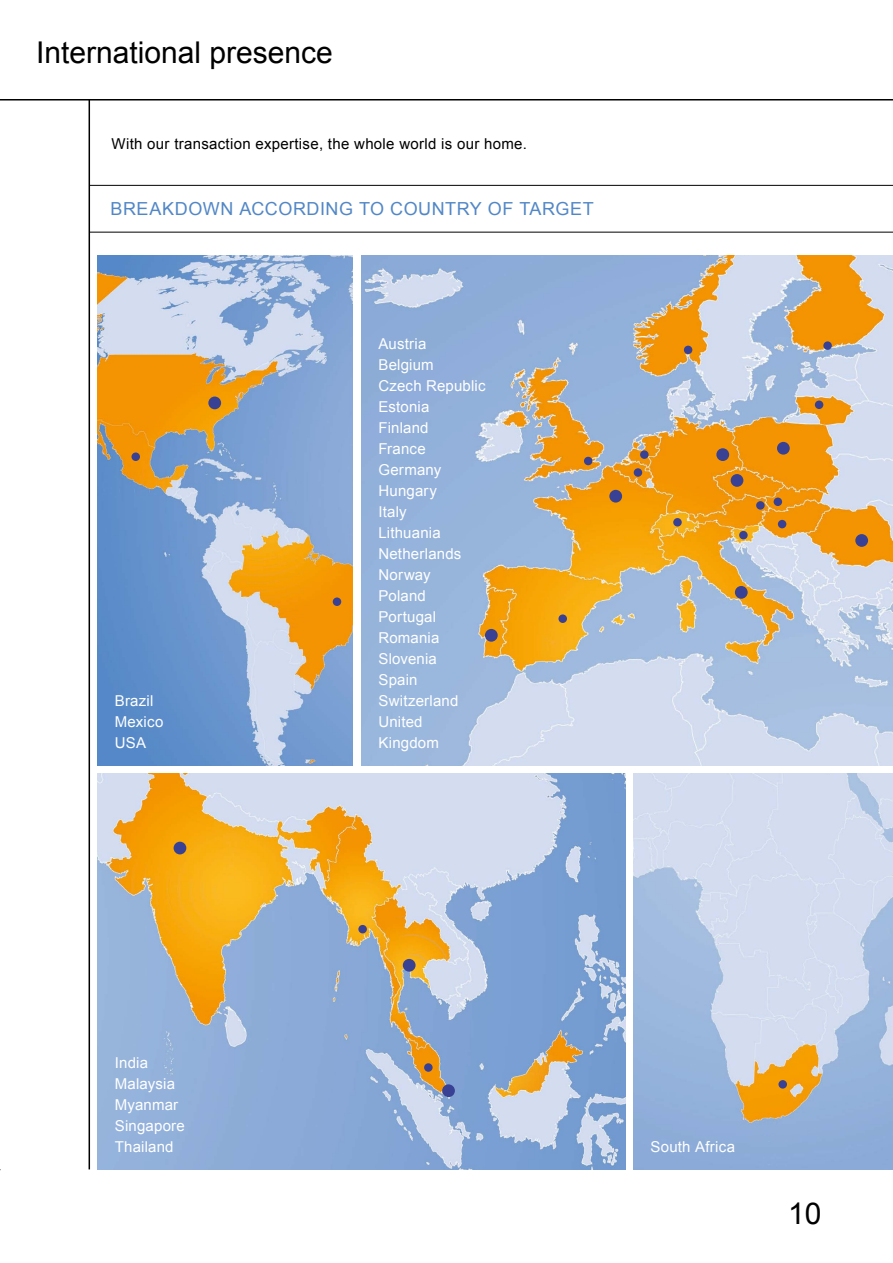
<style>
.page{position:relative;width:893px;height:1263px;background:#fff}
.page>*{position:absolute;margin:0;border:0;box-sizing:border-box;transform-origin:0 0}
.t1{font:30px "Arial";color:#000}
.t2{font:18px "Arial";letter-spacing:.03em;color:#5287c6}
.t3{font:15px/21px "Arial";letter-spacing:.01em;color:#fff}
.t4{font:15px "Arial";letter-spacing:.02em;color:#000}
</style>
<div class="page">
<hr style="left:0;top:99px;width:893px;height:1px;background:#000">
<img style="left:361px;top:255px;width:532px;height:510px">
<img style="left:98px;top:255px;width:255px;height:510px">
<img style="left:634px;top:774px;width:259px;height:395px">
<img style="left:98px;top:774px;width:527px;height:395px">
<hr style="left:89px;top:99px;width:1px;height:1070px;background:#000">
<div style="left:174px;top:842px;width:12px;height:12px;background:#394195;border-radius:50%"></div>
<div style="left:640px;top:450px;width:9px;height:9px;background:#394195;border-radius:50%"></div>
<div style="left:485px;top:629px;width:13px;height:13px;background:#394195;border-radius:50%"></div>
<div style="left:558px;top:614px;width:9px;height:9px;background:#394195;border-radius:50%"></div>
<div style="left:634px;top:468px;width:8px;height:9px;background:#394195;border-radius:50%"></div>
<div style="left:609px;top:490px;width:13px;height:13px;background:#394195;border-radius:50%"></div>
<div style="left:684px;top:346px;width:8px;height:8px;background:#394195;border-radius:50%"></div>
<div style="left:584px;top:457px;width:8px;height:8px;background:#394195;border-radius:50%"></div>
<div style="left:823px;top:341px;width:9px;height:9px;background:#394195;border-radius:50%"></div>
<div style="left:716px;top:448px;width:13px;height:13px;background:#394195;border-radius:50%"></div>
<div style="left:777px;top:442px;width:13px;height:13px;background:#394195;border-radius:50%"></div>
<div style="left:731px;top:474px;width:12px;height:13px;background:#394195;border-radius:50%"></div>
<div style="left:208px;top:396px;width:13px;height:13px;background:#394195;border-radius:50%"></div>
<div style="left:442px;top:1084px;width:13px;height:13px;background:#394195;border-radius:50%"></div>
<div style="left:403px;top:959px;width:13px;height:13px;background:#394195;border-radius:50%"></div>
<div style="left:739px;top:531px;width:9px;height:8px;background:#394195;border-radius:50%"></div>
<div style="left:815px;top:400px;width:8px;height:9px;background:#394195;border-radius:50%"></div>
<div style="left:424px;top:1063px;width:9px;height:9px;background:#394195;border-radius:50%"></div>
<div style="left:778px;top:1080px;width:9px;height:8px;background:#394195;border-radius:50%"></div>
<div style="left:358px;top:925px;width:9px;height:8px;background:#394195;border-radius:50%"></div>
<div style="left:756px;top:501px;width:9px;height:9px;background:#394195;border-radius:50%"></div>
<div style="left:778px;top:520px;width:8px;height:8px;background:#394195;border-radius:50%"></div>
<div style="left:673px;top:518px;width:9px;height:9px;background:#394195;border-radius:50%"></div>
<div style="left:774px;top:497px;width:8px;height:9px;background:#394195;border-radius:50%"></div>
<div style="left:735px;top:586px;width:13px;height:13px;background:#394195;border-radius:50%"></div>
<div style="left:333px;top:597px;width:8px;height:9px;background:#394195;border-radius:50%"></div>
<div style="left:131px;top:452px;width:9px;height:9px;background:#394195;border-radius:50%"></div>
<div style="left:855px;top:534px;width:13px;height:13px;background:#394195;border-radius:50%"></div>
<hr style="left:89px;top:185px;width:804px;height:1px;background:#000">
<hr style="left:89px;top:232px;width:804px;height:1px;background:#000">
<h1 class="t1" style="left:36px;top:33px;width:298px">International presence</h1>
<p class="t4" style="left:112px;top:134px;width:417px">With our transaction expertise, the whole world is our home.</p>
<p class="t2" style="left:111px;top:197px;width:485px">BREAKDOWN ACCORDING TO COUNTRY OF TARGET</p>
<p class="t3" style="left:115px;top:691px;width:50px">Brazil<br>Mexico<br>USA</p>
<p class="t3" style="left:378px;top:334px;width:109px">Austria<br>Belgium<br>Czech Republic<br>Estonia<br>Finland<br>France<br>Germany<br>Hungary<br>Italy<br>Lithuania<br>Netherlands<br>Norway<br>Poland<br>Portugal<br>Romania<br>Slovenia<br>Spain<br>Switzerland<br>United<br>Kingdom</p>
<p class="t3" style="left:115px;top:1053px;width:71px">India<br>Malaysia<br>Myanmar<br>Singapore<br>Thailand</p>
<p class="t3" style="left:651px;top:1137px;width:86px">South Africa</p>
<h1 class="t1" style="left:788px;top:1194px;width:35px">10</h1>
</div>
